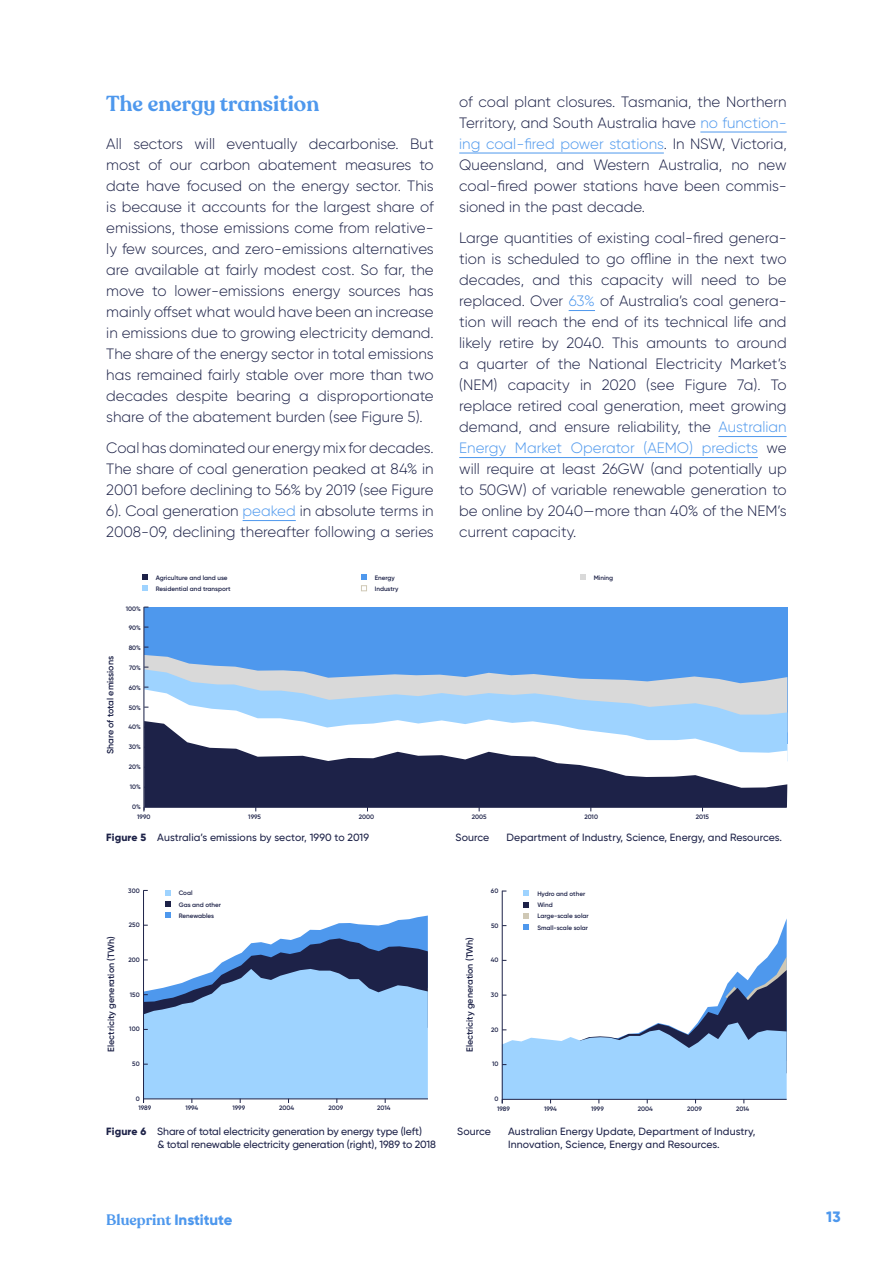
<style>
.page{position:relative;width:893px;height:1263px;background:#fff}
.page>*{position:absolute;margin:0;border:0;box-sizing:border-box;transform-origin:0 0}
.t1{font:600 21.45px "Recoleta Alt";color:#4e98ed}
.t2{font:300 15px/21px "Gilroy";color:#1d2248;text-align:justify}
.t3{font:600 15px "Recoleta Alt";color:#4e98ed}
.t4{font:800 15px "Gilroy";color:#4e98ed}
.t5{font:500 10.5px/12.6px "Gilroy";color:#1d2248}
.t6{font:600 9px "Gilroy";color:#1d2248}
.t7{font:600 6.3px/11.2px "Gilroy";color:#1d2248}
.s1{color:#4e98ed}
.s2{font-weight:800}
.s3{font-family:"Gilroy";font-weight:800}
</style>
<div class="page">
<hr style="left:243px;top:520px;width:53px;height:1px;background:#4e98ed">
<hr style="left:700px;top:132px;width:87px;height:1px;background:#4e98ed">
<hr style="left:459px;top:153px;width:205px;height:1px;background:#4e98ed">
<svg style="left:569px;top:310px;width:26px;height:1px"></svg>
<hr style="left:718px;top:436px;width:69px;height:1px;background:#4e98ed">
<hr style="left:459px;top:457px;width:299px;height:1px;background:#4e98ed">
<hr style="left:143px;top:890px;width:1px;height:213px;background:#1d2248">
<svg style="left:165px;top:890px;width:5px;height:5px"></svg>
<svg style="left:165px;top:901px;width:5px;height:6px"></svg>
<svg style="left:144px;top:913px;width:284px;height:190px"></svg>
<hr style="left:502px;top:891px;width:1px;height:212px;background:#1d2248">
<svg style="left:524px;top:891px;width:5px;height:5px"></svg>
<svg style="left:524px;top:902px;width:5px;height:5px"></svg>
<svg style="left:502px;top:913px;width:285px;height:190px"></svg>
<div style="left:144px;top:607px;width:643px;height:137px;background:#4e98ed"></div>
<svg style="left:145px;top:655px;width:103px;height:14px"></svg>
<svg style="left:145px;top:669px;width:642px;height:20px;fill:#d9d9d9"></svg>
<svg style="left:145px;top:689px;width:642px;height:32px;background:#b7d8f4"></svg>
<svg style="left:145px;top:721px;width:642px;height:86px;fill:#1d2248"></svg>
<hr style="left:144px;top:607px;width:1px;height:204px;background:#1d2248">
<hr style="left:144px;top:807px;width:643px;height:1px;background:#1d2248">
<svg style="left:142px;top:575px;width:5px;height:5px"></svg>
<svg style="left:142px;top:586px;width:5px;height:5px"></svg>
<svg style="left:361px;top:575px;width:6px;height:16px"></svg>
<svg style="left:580px;top:575px;width:5px;height:5px"></svg>
<h1 class="t1" style="left:106px;top:90px;width:214px">The energy transition</h1>
<p class="t2" style="left:106px;top:133px;width:329px">All sectors will eventually decarbonise. But most of our carbon abatement measures to date have focused on the energy sector. This is because it accounts for the largest share of emissions, those emissions come from relative&shy;ly few sources, and zero-emissions alternatives are available at fairly modest cost. So far, the move to lower-emissions energy sources has mainly offset what would have been an increase in emissions due to growing electricity demand.<br>The share of the energy sector in total emissions has remained fairly stable over more than two decades despite bearing a disproportionate share of the abatement burden (see Figure 5).</p>
<p class="t2" style="left:106px;top:437px;width:329px">Coal has dominated our energy mix for decades.<br>The share of coal generation peaked at 84% in 2001 before declining to 56% by 2019 (see Figure 6). Coal generation <span class="s1">peaked</span> in absolute terms in 2008-09, declining thereafter following a series</p>
<p class="t2" style="left:459px;top:91px;width:329px">of coal plant closures. Tasmania, the Northern Territory, and South Australia have <span class="s1">no function&shy;ing coal-fired power stations</span>. In NSW, Victoria, Queensland, and Western Australia, no new coal-fired power stations have been commis&shy;sioned in the past decade.</p>
<p class="t2" style="left:459px;top:227px;width:329px">Large quantities of existing coal-fired genera&shy;tion is scheduled to go offline in the next two decades, and this capacity will need to be replaced. Over <span class="s1">63%</span> of Australia’s coal genera&shy;tion will reach the end of its technical life and likely retire by 2040. This amounts to around a quarter of the National Electricity Market’s (NEM) capacity in 2020 (see Figure 7a). To replace retired coal generation, meet growing demand, and ensure reliability, the <span class="s1">Australian Energy Market Operator (AEMO) predicts</span> we will require at least 26GW (and potentially up to 50GW) of variable renewable generation to be online by 2040—more than 40% of the NEM’s current capacity.</p>
<p class="t6" style="left:105px;top:754px;width:100px;rotate:-90deg">Share of total emissions</p>
<p class="t7" style="left:156px;top:572px;width:76px">Agriculture and land use<br>Residential and transport</p>
<p class="t7" style="left:375px;top:572px;width:25px">Energy<br>Industry</p>
<p class="t7" style="left:594px;top:572px;width:21px">Mining</p>
<p class="t7" style="left:126px;top:603px;width:17px">100%</p>
<p class="t7" style="left:129px;top:622px;width:14px">90%</p>
<p class="t7" style="left:129px;top:642px;width:14px">80%</p>
<p class="t7" style="left:129px;top:662px;width:13px">70%</p>
<p class="t7" style="left:129px;top:682px;width:14px">60%</p>
<p class="t7" style="left:129px;top:702px;width:14px">50%</p>
<p class="t7" style="left:129px;top:721px;width:14px">40%</p>
<p class="t7" style="left:129px;top:741px;width:14px">30%</p>
<p class="t7" style="left:129px;top:761px;width:13px">20%</p>
<p class="t7" style="left:130px;top:781px;width:13px">10%</p>
<p class="t7" style="left:137px;top:801px;width:15px;line-height:10.6px;text-indent:-5px">0%<br>1990</p>
<p class="t7" style="left:248px;top:811px;width:14px">1995</p>
<p class="t7" style="left:359px;top:811px;width:17px">2000</p>
<p class="t7" style="left:472px;top:811px;width:16px">2005</p>
<p class="t7" style="left:584px;top:811px;width:15px">2010</p>
<p class="t7" style="left:696px;top:811px;width:15px">2015</p>
<p class="t5" style="left:106px;top:831px;width:264px"><span class="s2">Figure 5</span> Australia’s emissions by sector, 1990 to 2019</p>
<p class="t5" style="left:455px;top:831px;width:35px">Source</p>
<p class="t5" style="left:506px;top:831px;width:277px">Department of Industry, Science, Energy, and Resources.</p>
<p class="t6" style="left:105px;top:1052px;width:117px;rotate:-90deg">Electricity generation (TWh)</p>
<p class="t7" style="left:128px;top:885px;width:13px">300</p>
<p class="t7" style="left:129px;top:919px;width:12px">250</p>
<p class="t7" style="left:128px;top:954px;width:13px">200</p>
<p class="t7" style="left:130px;top:989px;width:11px">150</p>
<p class="t7" style="left:129px;top:1023px;width:12px">100</p>
<p class="t7" style="left:132px;top:1058px;width:9px">50</p>
<p class="t7" style="left:138px;top:1094px;width:14px;line-height:9.3px;text-indent:-3px">0<br>1989</p>
<p class="t7" style="left:185px;top:1102px;width:14px">1994</p>
<p class="t7" style="left:232px;top:1102px;width:14px">1999</p>
<p class="t7" style="left:279px;top:1102px;width:17px">2004</p>
<p class="t7" style="left:328px;top:1102px;width:16px">2009</p>
<p class="t7" style="left:377px;top:1102px;width:15px">2014</p>
<p class="t7" style="left:179px;top:887px;width:44px">Coal<br>Gas and other<br>Renewables</p>
<p class="t6" style="left:464px;top:1052px;width:117px;rotate:-90deg">Electricity generation (TWh)</p>
<p class="t7" style="left:491px;top:885px;width:9px">60</p>
<p class="t7" style="left:491px;top:920px;width:9px">50</p>
<p class="t7" style="left:491px;top:954px;width:9px">40</p>
<p class="t7" style="left:491px;top:989px;width:9px">30</p>
<p class="t7" style="left:491px;top:1024px;width:9px">20</p>
<p class="t7" style="left:492px;top:1058px;width:8px">10</p>
<p class="t7" style="left:497px;top:1094px;width:14px;line-height:9.8px;text-indent:-3px">0<br>1989</p>
<p class="t7" style="left:544px;top:1103px;width:14px">1994</p>
<p class="t7" style="left:591px;top:1103px;width:14px">1999</p>
<p class="t7" style="left:638px;top:1103px;width:17px">2004</p>
<p class="t7" style="left:687px;top:1103px;width:16px">2009</p>
<p class="t7" style="left:736px;top:1103px;width:15px">2014</p>
<p class="t7" style="left:537px;top:888px;width:53px">Hydro and other<br>Wind<br>Large-scale solar<br>Small-scale solar</p>
<p class="t5" style="left:157px;top:1125px;width:280px;text-indent:-51px"><span class="s2">Figure 6</span> Share of total electricity generation by energy type (left)<br>&amp; total renewable electricity generation (right), 1989 to 2018</p>
<p class="t5" style="left:457px;top:1125px;width:35px">Source</p>
<p class="t5" style="left:508px;top:1125px;width:249px">Australian Energy Update, Department of Industry,<br>Innovation, Science, Energy and Resources.</p>
<p class="t3" style="left:106px;top:1210px;width:128px">Blueprint <span class="s3">Institute</span></p>
<p class="t4" style="left:826px;top:1207px;width:16px">13</p>
</div>
